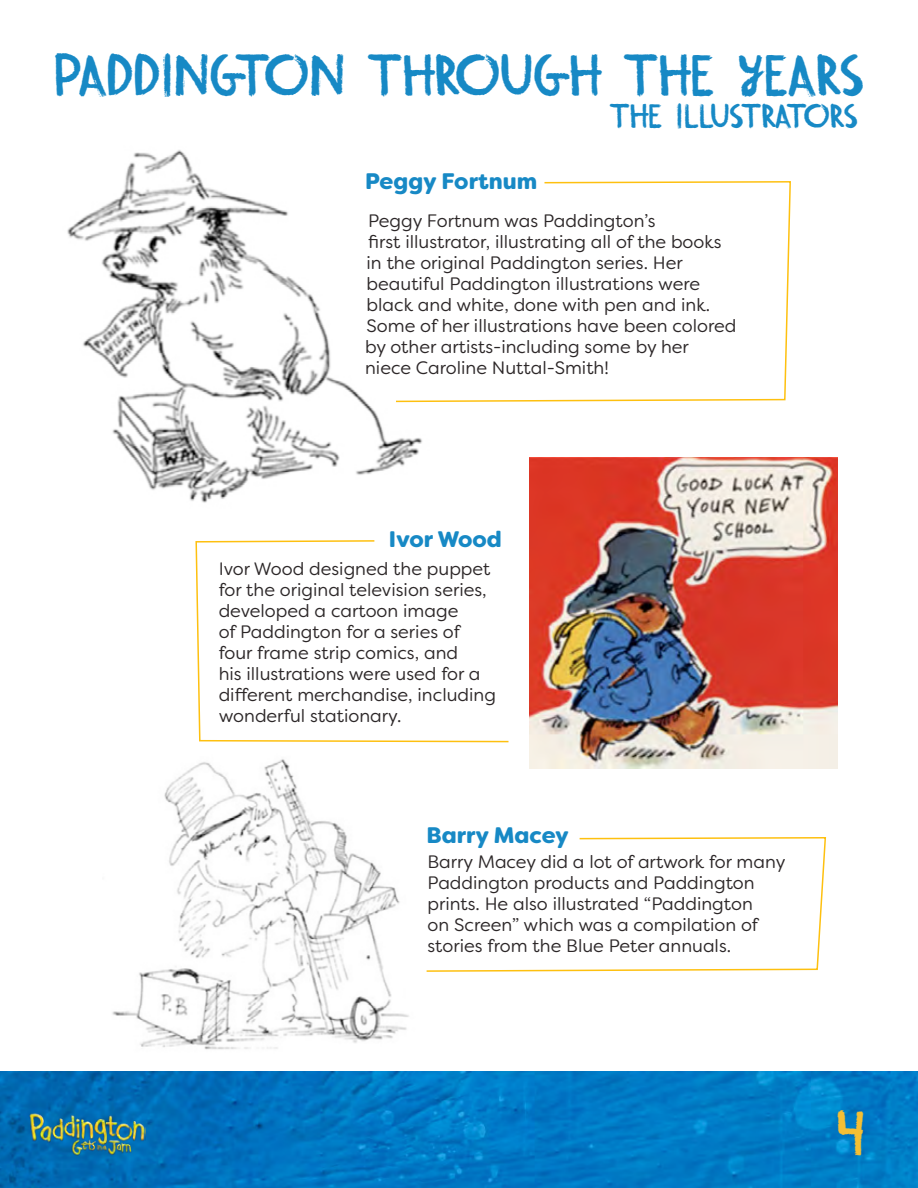
<style>
.page{position:relative;width:918px;height:1188px;background:#fff}
.page>*{position:absolute;margin:0;border:0;box-sizing:border-box;transform-origin:0 0}
.t1{font:45px "Storyboard";color:#f4bf34}
.t2{font:42px "Storyboard";color:#1789c5}
.t3{font:24.3px "Storyboard";color:#1789c5}
.t4{font:900 22.5px "Filson Soft";color:#1789c5}
.t5{font:18px/21px "Filson Soft";color:#2c2728}
</style>
<div class="page">
<img style="left:0;top:1071px;width:918px;height:117px">
<img style="left:29px;top:1112px;width:117px;height:44px">
<img style="left:112px;top:759px;width:297px;height:291px">
<img style="left:529px;top:457px;width:309px;height:311px">
<img style="left:67px;top:150px;width:355px;height:353px">
<svg style="left:394px;top:180px;width:397px;height:223px"></svg>
<svg style="left:426px;top:837px;width:401px;height:135px"></svg>
<svg style="left:195px;top:540px;width:314px;height:203px"></svg>
<h2 class="t2" style="left:54px;top:57px;width:812px">PADDINGTON THROUGH THE YEARS</h2>
<h3 class="t3" style="left:610px;top:105px;width:249px">THE ILLUSTRATORS</h3>
<p class="t4" style="left:365px;top:167px;width:174px">Peggy Fortnum</p>
<p class="t5" style="left:365px;top:210px;width:373px">Peggy Fortnum was Paddington’s<br>first illustrator, illustrating all of the books in the original Paddington series. Her beautiful Paddington illustrations were black and white, done with pen and ink.<br>Some of her illustrations have been colored by other artists-including some by her niece Caroline Nuttal-Smith!</p>
<p class="t4" style="left:389px;top:525px;width:115px">Ivor Wood</p>
<p class="t5" style="left:219px;top:558px;width:279px">Ivor Wood designed the puppet for the original television series, developed a cartoon image<br>of Paddington for a series of four frame strip comics, and<br>his illustrations were used for a different merchandise, including wonderful stationary.</p>
<p class="t4" style="left:427px;top:821px;width:144px">Barry Macey</p>
<p class="t5" style="left:428px;top:851px;width:359px">Barry Macey did a lot of artwork for many Paddington products and Paddington prints. He also illustrated “Paddington<br>on Screen” which was a compilation of stories from the Blue Peter annuals.</p>
<h1 class="t1" style="left:837px;top:1112px;width:28px">4</h1>
</div>
